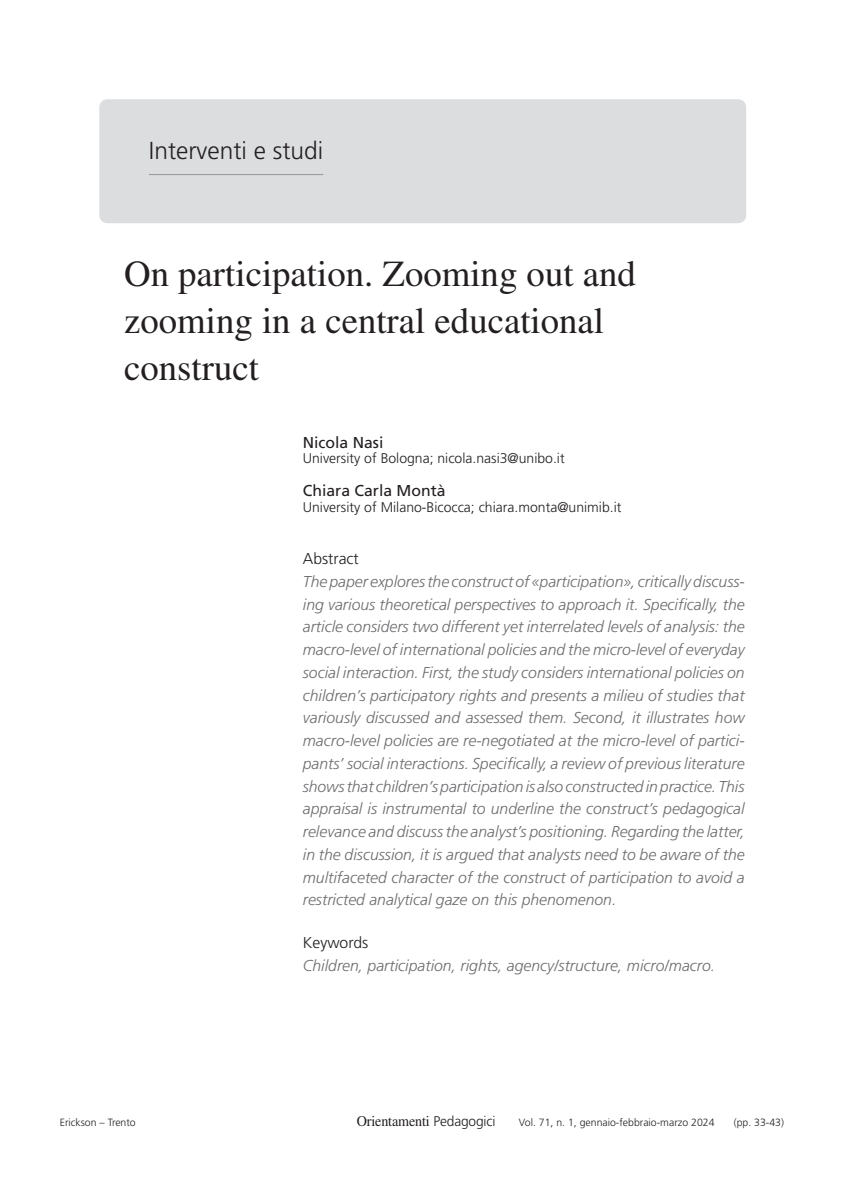
<style>
.page{position:relative;width:844px;height:1191px;background:#fff}
.page>*{position:absolute;margin:0;border:0;box-sizing:border-box;transform-origin:0 0}
.t1{font:36.75px/47.2px "Times LT Std";color:#231f20}
.t2{font:300 24.5px "Frutiger LT Std";color:#231f20}
.t3{font:italic 300 15.75px/22.8px "Frutiger LT Std";color:#6c6d70;text-align:justify}
.t4{font:15.75px "Frutiger LT Std";color:#231f20}
.t5{font:300 15.75px "Frutiger LT Std";color:#231f20}
.t6{font:14.88px "Times LT Std";color:#231f20;scale:.95 1}
.t7{font:300 14px "Frutiger LT Std";color:#231f20}
.t8{font:300 10.5px "Frutiger LT Std";color:#231f20}
.s1{font-family:"Frutiger LT Std";font-weight:300;font-size:14px}
</style>
<div class="page">
<div style="left:99px;top:99px;width:647px;height:124px;background:#dcdddf;border-radius:8px"></div>
<hr style="left:149px;top:174px;width:174px;height:1px;background:#939598">
<h2 class="t2" style="left:149px;top:137px;width:176px">Interventi e studi</h2>
<h1 class="t1" style="left:124px;top:250px;width:513px">On participation. Zooming out and zooming in a central educational construct</h1>
<p class="t4" style="left:303px;top:433px;width:82px">Nicola Nasi</p>
<p class="t7" style="left:303px;top:450px;width:263px">University of Bologna; nicola.nasi3@unibo.it</p>
<p class="t4" style="left:303px;top:481px;width:144px">Chiara Carla Montà</p>
<p class="t7" style="left:303px;top:499px;width:320px">University of Milano-Bicocca; chiara.monta@unimib.it</p>
<p class="t5" style="left:303px;top:549px;width:57px">Abstract</p>
<p class="t3" style="left:303px;top:570px;width:443px">The paper explores the construct of «participation», critically discuss&shy;ing various theoretical perspectives to approach it. Specifically, the article considers two different yet interrelated levels of analysis: the macro-level of international policies and the micro-level of everyday social interaction. First, the study considers international policies on children’s participatory rights and presents a milieu of studies that variously discussed and assessed them. Second, it illustrates how macro-level policies are re-negotiated at the micro-level of partici&shy;pants’ social interactions. Specifically, a review of previous literature shows that children’s participation is also constructed in practice. This appraisal is instrumental to underline the construct’s pedagogical relevance and discuss the analyst’s positioning. Regarding the latter, in the discussion, it is argued that analysts need to be aware of the multifaceted character of the construct of participation to avoid a restricted analytical gaze on this phenomenon.</p>
<p class="t5" style="left:303px;top:933px;width:67px">Keywords</p>
<p class="t3" style="left:303px;top:954px;width:414px">Children, participation, rights, agency/structure, micro/macro.</p>
<p class="t8" style="left:60px;top:1116px;width:77px">Erickson – Trento</p>
<p class="t6" style="left:357px;top:1113px;width:147px">Orientamenti <span class="s1">Pedagogici</span></p>
<p class="t8" style="left:519px;top:1116px;width:197px">Vol. 71, n. 1, gennaio-febbraio-marzo 2024</p>
<p class="t8" style="left:733px;top:1116px;width:52px">(pp. 33-43)</p>
</div>
